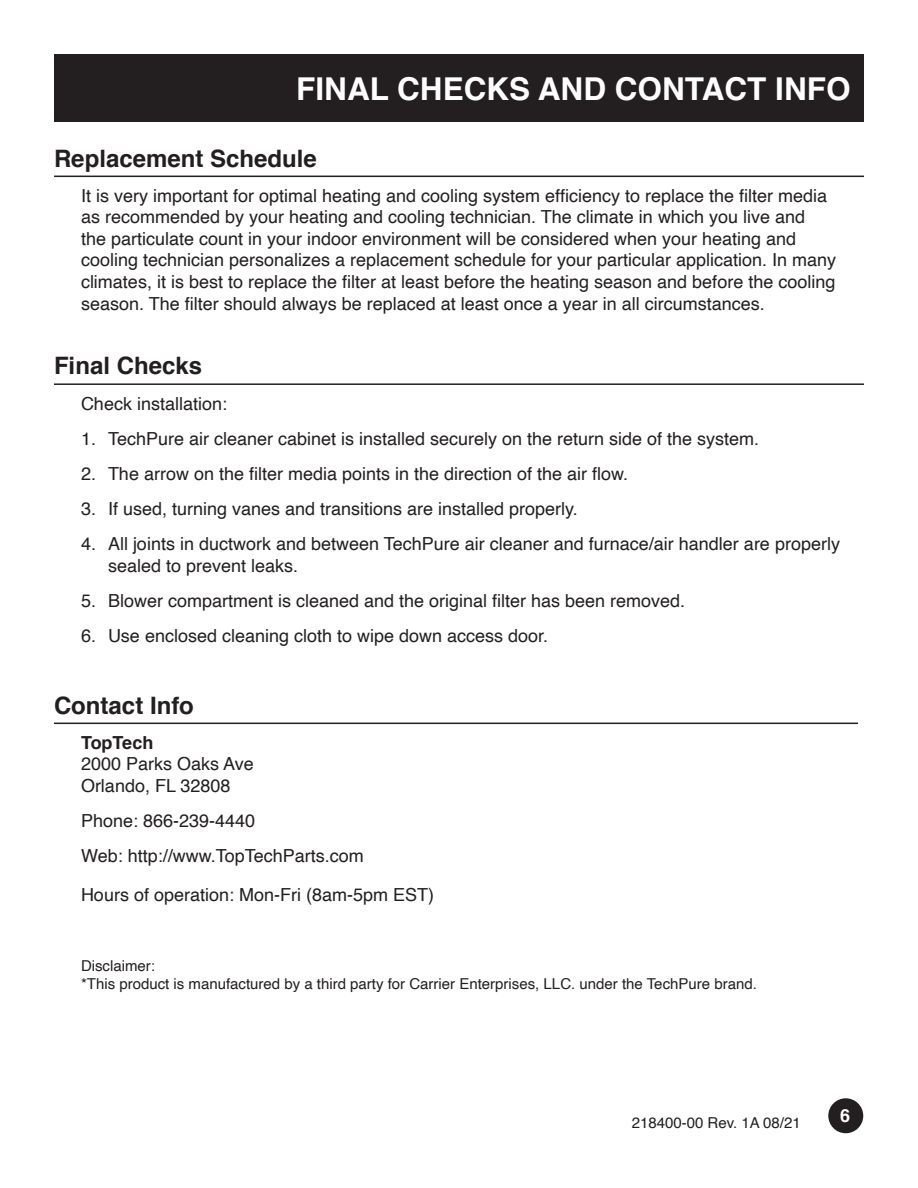
<style>
.page{position:relative;width:918px;height:1188px;background:#fff}
.page>*{position:absolute;margin:0;border:0;box-sizing:border-box;transform-origin:0 0}
.t1{font:700 31.5px "Helvetica";color:#fff}
.t2{font:700 24px "Helvetica";color:#231f20}
.t3{font:18px/21.6px "Helvetica";color:#231f20}
.t4{font:700 18px "Helvetica";color:#fff}
.t5{font:15px "Helvetica";color:#231f20}
.s1{font-weight:700}
</style>
<div class="page">
<div style="left:828px;top:1098px;width:35px;height:35px;background:#231f20;border-radius:50%"></div>
<div style="left:54px;top:54px;width:810px;height:68px;background:#231f20"></div>
<hr style="left:54px;top:176px;width:810px;height:1px;background:#231f20">
<hr style="left:54px;top:383px;width:810px;height:2px;background:#231f20">
<hr style="left:54px;top:723px;width:804px;height:1px;background:#231f20">
<p class="t1" style="left:296px;top:63px;width:556px">FINAL CHECKS AND CONTACT INFO</p>
<p class="t2" style="left:54px;top:139px;width:264px">Replacement Schedule</p>
<p class="t3" style="left:81px;top:185px;width:757px">It is very important for optimal heating and cooling system efficiency to replace the filter media as recommended by your heating and cooling technician. The climate in which you live and<br>the particulate count in your indoor environment will be considered when your heating and cooling technician personalizes a replacement schedule for your particular application. In many climates, it is best to replace the filter at least before the heating season and before the cooling season. The filter should always be replaced at least once a year in all circumstances.</p>
<p class="t2" style="left:54px;top:347px;width:150px">Final Checks</p>
<p class="t3" style="left:81px;top:393px;width:148px">Check installation:</p>
<p class="t3" style="left:81px;top:428px;width:680px">1. TechPure air cleaner cabinet is installed securely on the return side of the system.</p>
<p class="t3" style="left:81px;top:463px;width:549px">2. The arrow on the filter media points in the direction of the air flow.</p>
<p class="t3" style="left:81px;top:498px;width:498px">3. If used, turning vanes and transitions are installed properly.</p>
<p class="t3" style="left:108px;top:533px;width:734px;text-indent:-27px">4. All joints in ductwork and between TechPure air cleaner and furnace/air handler are properly sealed to prevent leaks.</p>
<p class="t3" style="left:81px;top:590px;width:606px">5. Blower compartment is cleaned and the original filter has been removed.</p>
<p class="t3" style="left:81px;top:625px;width:469px">6. Use enclosed cleaning cloth to wipe down access door.</p>
<p class="t2" style="left:54px;top:686px;width:141px">Contact Info</p>
<p class="t3" style="left:81px;top:732px;width:174px"><span class="s1">TopTech<br></span>2000 Parks Oaks Ave<br>Orlando, FL 32808</p>
<p class="t3" style="left:81px;top:810px;width:176px">Phone: 866-239-4440</p>
<p class="t3" style="left:81px;top:845px;width:284px">Web: http://www.TopTechParts.com</p>
<p class="t3" style="left:81px;top:884px;width:355px">Hours of operation: Mon-Fri (8am-5pm EST)</p>
<p class="t5" style="left:81px;top:954px;width:76px">Disclaimer:</p>
<p class="t5" style="left:81px;top:972px;width:677px">*This product is manufactured by a third party for Carrier Enterprises, LLC. under the TechPure brand.</p>
<p class="t5" style="left:632px;top:1111px;width:171px">218400-00 Rev. 1A 08/21</p>
<p class="t4" style="left:840px;top:1101px;width:12px">6</p>
</div>
